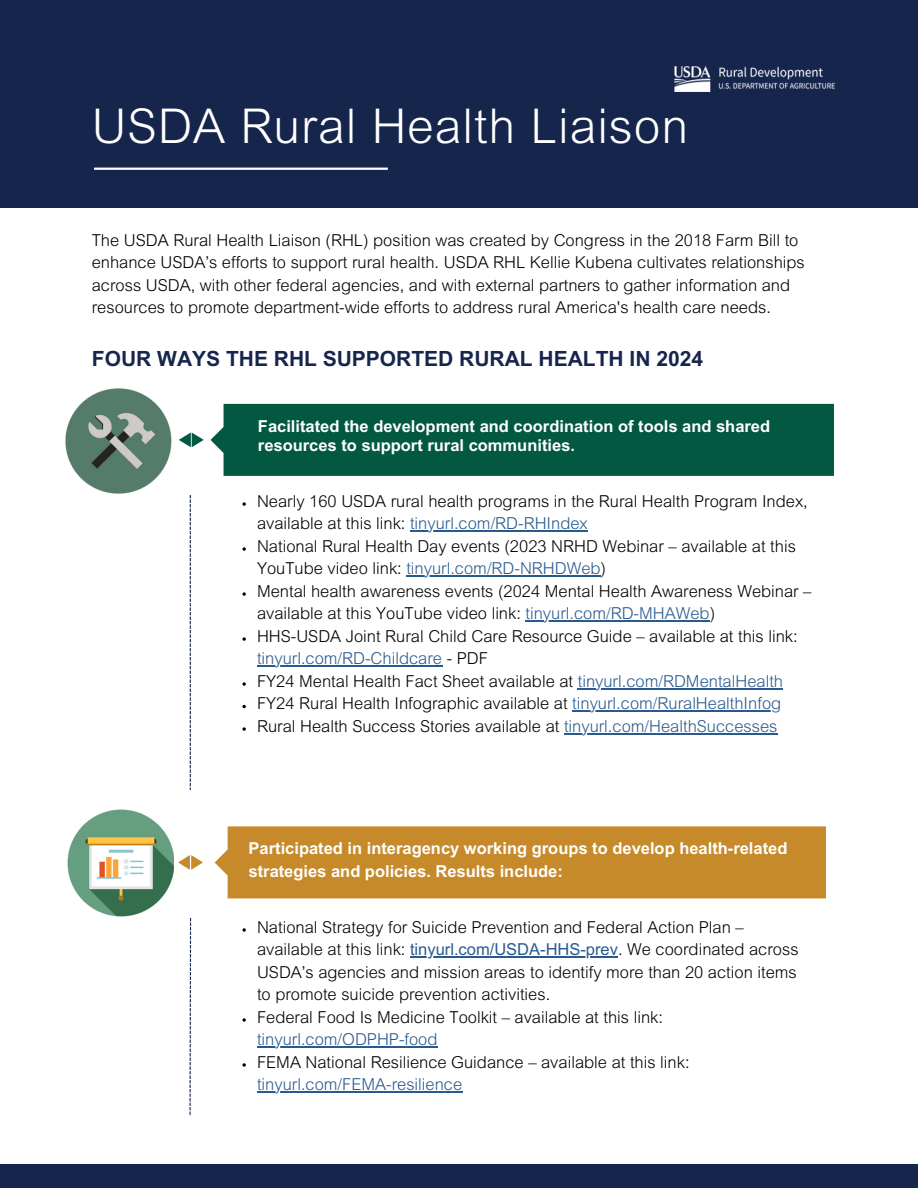
<style>
.page{position:relative;width:918px;height:1188px;background:#fff}
.page>*{position:absolute;margin:0;border:0;box-sizing:border-box;transform-origin:0 0}
.t1{font:300 48px "Arial MT Std";letter-spacing:.02em;color:#fff}
.t2{font:700 21px "Arial MT Std";color:#16254c}
.t3{font:300 16.5px/22.5px "Arial MT Std";color:#000}
.t4{font:700 16.5px/19.2px "Arial MT Std";color:#fff}
.s1{color:#295a8f}
.s2{font-weight:400;color:#295a8f}
</style>
<div class="page">
<div style="left:0;top:0;width:918px;height:208px;background:#16254c"></div>
<img style="left:675px;top:67px;width:160px;height:25px">
<hr style="left:257px;top:1091px;width:205px;height:2px;background:#295a8f">
<hr style="left:257px;top:1046px;width:181px;height:2px;background:#295a8f">
<hr style="left:410px;top:956px;width:208px;height:2px;background:#295a8f">
<hr style="left:569px;top:733px;width:209px;height:1px;background:#295a8f">
<hr style="left:572px;top:710px;width:209px;height:2px;background:#295a8f">
<hr style="left:578px;top:688px;width:205px;height:1px;background:#295a8f">
<hr style="left:257px;top:665px;width:185px;height:2px;background:#295a8f">
<hr style="left:526px;top:620px;width:184px;height:2px;background:#295a8f">
<hr style="left:406px;top:575px;width:195px;height:2px;background:#295a8f">
<hr style="left:410px;top:530px;width:178px;height:2px;background:#295a8f">
<svg style="left:178px;top:855px;width:25px;height:15px"></svg>
<svg style="left:189px;top:918px;width:2px;height:199px"></svg>
<hr style="left:94px;top:168px;width:294px;height:2px;background:#fff">
<svg style="left:190px;top:495px;width:1px;height:295px"></svg>
<div style="left:0;top:1164px;width:918px;height:24px;background:#16254c"></div>
<svg style="left:185px;top:432px;width:19px;height:15px"></svg>
<img style="left:65px;top:388px;width:120px;height:106px">
<div style="left:211px;top:404px;width:623px;height:72px;background:#025841"></div>
<svg style="left:242px;top:502px;width:4px;height:4px"></svg>
<svg style="left:242px;top:547px;width:4px;height:4px"></svg>
<svg style="left:242px;top:592px;width:4px;height:4px"></svg>
<svg style="left:242px;top:637px;width:4px;height:4px"></svg>
<svg style="left:242px;top:682px;width:4px;height:4px"></svg>
<svg style="left:242px;top:705px;width:4px;height:3px"></svg>
<svg style="left:242px;top:727px;width:4px;height:4px"></svg>
<img style="left:67px;top:809px;width:107px;height:108px">
<div style="left:215px;top:826px;width:611px;height:72px;background:#c78a2a"></div>
<svg style="left:242px;top:928px;width:4px;height:4px"></svg>
<svg style="left:242px;top:1018px;width:4px;height:4px"></svg>
<svg style="left:242px;top:1063px;width:4px;height:4px"></svg>
<h1 class="t1" style="left:92px;top:109px;width:598px">USDA Rural Health Liaison</h1>
<p class="t3" style="left:92px;top:231px;width:715px">The USDA Rural Health Liaison (RHL) position was created by Congress in the 2018 Farm Bill to enhance USDA’s efforts to support rural health. USDA RHL Kellie Kubena cultivates relationships across USDA, with other federal agencies, and with external partners to gather information and resources to promote department-wide efforts to address rural America's health care needs.</p>
<h2 class="t2" style="left:92px;top:351px;width:613px">FOUR WAYS THE RHL SUPPORTED RURAL HEALTH IN 2024</h2>
<h3 class="t4" style="left:258px;top:419px;width:514px">Facilitated the development and coordination of tools and shared resources to support rural communities.</h3>
<p class="t3" style="left:257px;top:492px;width:556px">Nearly 160 USDA rural health programs in the Rural Health Program Index, available at this link: <span class="s1">tinyurl.com/RD-RHIndex<br></span>National Rural Health Day events (2023 NRHD Webinar – available at this YouTube video link: <span class="s1">tinyurl.com/RD-NRHDWeb</span>)<br>Mental health awareness events (2024 Mental Health Awareness Webinar – available at this YouTube video link: <span class="s1">tinyurl.com/RD-MHAWeb</span>)<br>HHS-USDA Joint Rural Child Care Resource Guide – available at this link: <span class="s1">tinyurl.com/RD-Childcare</span> - PDF<br>FY24 Mental Health Fact Sheet available at <span class="s1">tinyurl.com/RDMentalHealth </span>FY24 Rural Health Infographic available at <span class="s1">tinyurl.com/RuralHealthInfog </span>Rural Health Success Stories available at <span class="s1">tinyurl.com/HealthSuccesses</span></p>
<h3 class="t4" style="left:249px;top:839px;width:540px;line-height:22.5px">Participated in interagency working groups to develop health-related strategies and policies. Results include:</h3>
<p class="t3" style="left:257px;top:918px;width:543px">National Strategy for Suicide Prevention and Federal Action Plan – available at this link: <span class="s2">tinyurl.com/USDA-HHS-prev</span>. We coordinated across USDA’s agencies and mission areas to identify more than 20 action items to promote suicide prevention activities.<br>Federal Food Is Medicine Toolkit – available at this link: <span class="s1">tinyurl.com/ODPHP-food<br></span>FEMA National Resilience Guidance – available at this link: <span class="s1">tinyurl.com/FEMA-resilience</span></p>
</div>
